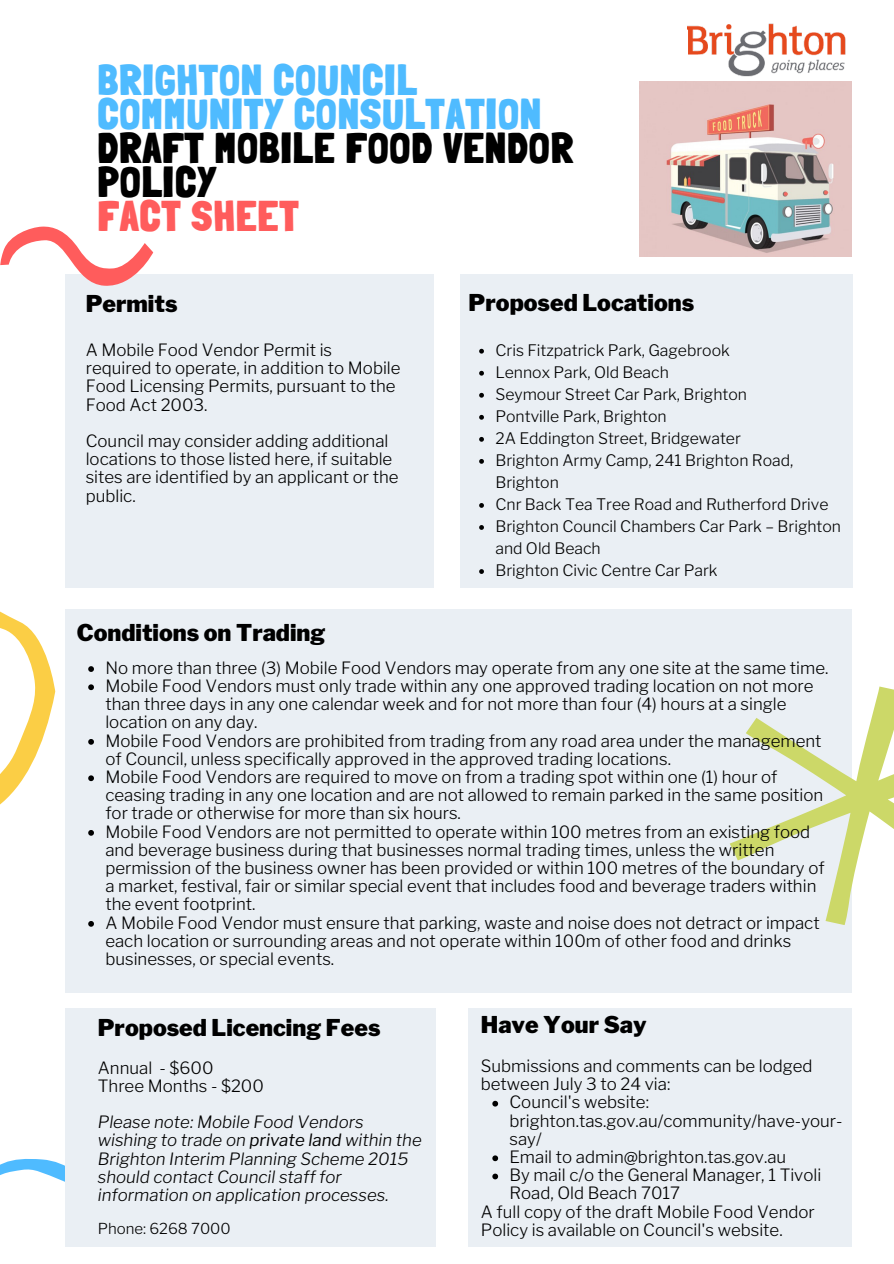
<style>
.page{position:relative;width:894px;height:1264px;background:#fff}
.page>*{position:absolute;margin:0;border:0;box-sizing:border-box;transform-origin:0 0}
.t1{font:900 42px/34px "Londrina Solid";letter-spacing:.035em;color:#4fbbff}
.t2{font:900 42px/34px "Londrina Solid";letter-spacing:.035em;color:#000}
.t3{font:900 42px "Londrina Solid";letter-spacing:.035em;color:#ff5c5c}
.t4{font:900 22.95px "Libre Franklin";color:#000}
.t5{font:300 16.8px/18.1px "Libre Franklin";color:#000}
.t6{font:italic 300 16.8px/18.1px "Libre Franklin";color:#000}
.t7{font:300 15.75px/22px "Libre Franklin";color:#000}
.t8{font:300 15px "Libre Franklin";color:#000}
.s1{font-weight:400}
</style>
<div class="page">
<div style="left:65px;top:274px;width:368px;height:313px;background:#eaeff4"></div>
<svg style="left:0;top:226px;width:153px;height:60px"></svg>
<svg style="left:0;top:1159px;width:65px;height:23px"></svg>
<div style="left:65px;top:1008px;width:370px;height:238px;background:#eaeff4"></div>
<div style="left:460px;top:274px;width:391px;height:313px;background:#eaeff4"></div>
<div style="left:468px;top:1008px;width:383px;height:238px;background:#eaeff4"></div>
<div style="left:65px;top:610px;width:786px;height:382px;background:#eaeff4"></div>
<svg style="left:729px;top:686px;width:164px;height:239px"></svg>
<svg style="left:0;top:611px;width:55px;height:194px"></svg>
<img style="left:639px;top:81px;width:212px;height:176px">
<svg style="left:88px;top:666px;width:6px;height:6px"></svg>
<svg style="left:88px;top:684px;width:6px;height:6px"></svg>
<svg style="left:88px;top:739px;width:6px;height:5px"></svg>
<svg style="left:88px;top:775px;width:6px;height:6px"></svg>
<svg style="left:88px;top:830px;width:6px;height:5px"></svg>
<svg style="left:88px;top:921px;width:6px;height:5px"></svg>
<svg style="left:479px;top:349px;width:5px;height:4px"></svg>
<svg style="left:479px;top:371px;width:5px;height:4px"></svg>
<svg style="left:479px;top:393px;width:5px;height:4px"></svg>
<svg style="left:479px;top:415px;width:5px;height:4px"></svg>
<svg style="left:479px;top:437px;width:5px;height:5px"></svg>
<svg style="left:479px;top:459px;width:5px;height:5px"></svg>
<svg style="left:479px;top:503px;width:5px;height:5px"></svg>
<svg style="left:479px;top:525px;width:5px;height:5px"></svg>
<svg style="left:479px;top:569px;width:5px;height:5px"></svg>
<svg style="left:492px;top:1100px;width:6px;height:6px"></svg>
<svg style="left:492px;top:1155px;width:6px;height:6px"></svg>
<svg style="left:492px;top:1173px;width:6px;height:6px"></svg>
<img style="left:686px;top:23px;width:160px;height:68px">
<h1 class="t1" style="left:98px;top:63px;width:444px">BRIGHTON COUNCIL<br>COMMUNITY CONSULTATION</h1>
<h1 class="t2" style="left:98px;top:131px;width:476px">DRAFT MOBILE FOOD VENDOR<br>POLICY</h1>
<h1 class="t3" style="left:98px;top:192px;width:202px">FACT SHEET</h1>
<h2 class="t4" style="left:86px;top:290px;width:93px">Permits</h2>
<p class="t5" style="left:86px;top:341px;width:316px">A Mobile Food Vendor Permit is required to operate, in addition to Mobile<br>Food Licensing Permits, pursuant to the<br>Food Act 2003.</p>
<p class="t5" style="left:86px;top:432px;width:314px">Council may consider adding additional locations to those listed here, if suitable sites are identified by an applicant or the public.</p>
<h2 class="t4" style="left:468px;top:289px;width:227px">Proposed Locations</h2>
<p class="t7" style="left:495px;top:339px;width:347px">Cris Fitzpatrick Park, Gagebrook<br>Lennox Park, Old Beach<br>Seymour Street Car Park, Brighton<br>Pontville Park, Brighton<br>2A Eddington Street, Bridgewater<br>Brighton Army Camp, 241 Brighton Road,<br>Brighton<br>Cnr Back Tea Tree Road and Rutherford Drive<br>Brighton Council Chambers Car Park – Brighton and Old Beach<br>Brighton Civic Centre Car Park</p>
<h2 class="t4" style="left:77px;top:618px;width:250px">Conditions on Trading</h2>
<p class="t5" style="left:105px;top:658px;width:724px">No more than three (3) Mobile Food Vendors may operate from any one site at the same time.<br>Mobile Food Vendors must only trade within any one approved trading location on not more than three days in any one calendar week and for not more than four (4) hours at a single location on any day.<br>Mobile Food Vendors are prohibited from trading from any road area under the management of Council, unless specifically approved in the approved trading locations.<br>Mobile Food Vendors are required to move on from a trading spot within one (1) hour of ceasing trading in any one location and are not allowed to remain parked in the same position for trade or otherwise for more than six hours.<br>Mobile Food Vendors are not permitted to operate within 100 metres from an existing food and beverage business during that businesses normal trading times, unless the written permission of the business owner has been provided or within 100 metres of the boundary of a market, festival, fair or similar special event that includes food and beverage traders within the event footprint.<br>A Mobile Food Vendor must ensure that parking, waste and noise does not detract or impact each location or surrounding areas and not operate within 100m of other food and drinks businesses, or special events.</p>
<h2 class="t4" style="left:98px;top:1014px;width:284px">Proposed Licencing Fees</h2>
<p class="t5" style="left:98px;top:1058px;width:167px">Annual - $600<br>Three Months - $200</p>
<p class="t6" style="left:98px;top:1113px;width:325px">Please note: Mobile Food Vendors wishing to trade on <span class="s1">private land</span> within the Brighton Interim Planning Scheme 2015 should contact Council staff for information on application processes.</p>
<p class="t8" style="left:98px;top:1219px;width:134px">Phone: 6268 7000</p>
<h2 class="t4" style="left:480px;top:1010px;width:167px">Have Your Say</h2>
<p class="t5" style="left:480px;top:1056px;width:333px">Submissions and comments can be lodged between July 3 to 24 via:</p>
<p class="t5" style="left:509px;top:1093px;width:334px">Council's website: brighton.tas.gov.au/community/have-your&shy;say/<br>Email to admin@brighton.tas.gov.au<br>By mail c/o the General Manager, 1 Tivoli<br>Road, Old Beach 7017</p>
<p class="t5" style="left:480px;top:1202px;width:335px">A full copy of the draft Mobile Food Vendor<br>Policy is available on Council's website.</p>
</div>
